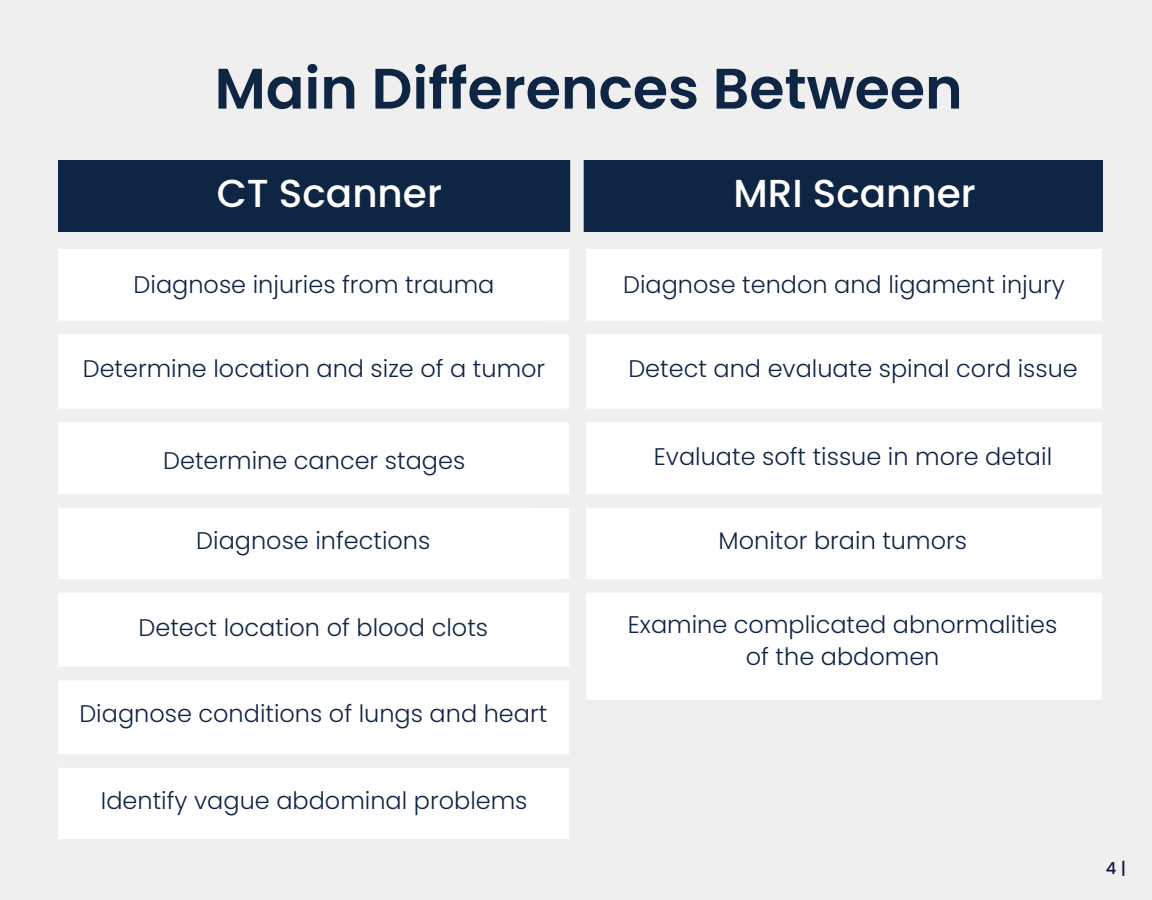
<style>
.page{position:relative;width:1152px;height:900px;background:#efefef}
.page>*{position:absolute;margin:0;border:0;box-sizing:border-box;transform-origin:0 0}
.t1{font:600 57px "Poppins";color:#0f2544}
.t2{font:500 39px "Poppins";color:#fff}
.t3{font:300 24px "Poppins";color:#0f2544}
.t4{font:500 16.5px "Poppins";color:#0e183a}
</style>
<div class="page">
<div style="left:58px;top:161px;width:517px;height:71px;background:#0f2544"></div>
<div style="left:58px;top:249px;width:511px;height:590px;background:#fff"></div>
<div style="left:58px;top:321px;width:559px;height:13px;background:#efefef"></div>
<div style="left:58px;top:494px;width:550px;height:14px;background:#efefef"></div>
<div style="left:58px;top:667px;width:559px;height:13px;background:#efefef"></div>
<div style="left:58px;top:409px;width:559px;height:13px;background:#efefef"></div>
<div style="left:58px;top:579px;width:559px;height:14px;background:#efefef"></div>
<div style="left:58px;top:754px;width:517px;height:14px;background:#efefef"></div>
<div style="left:554px;top:161px;width:549px;height:71px;background:#0f2544"></div>
<div style="left:586px;top:249px;width:516px;height:451px;background:#fff"></div>
<div style="left:540px;top:321px;width:562px;height:13px;background:#efefef"></div>
<div style="left:531px;top:494px;width:571px;height:14px;background:#efefef"></div>
<div style="left:561px;top:409px;width:542px;height:13px;background:#efefef"></div>
<div style="left:561px;top:579px;width:542px;height:14px;background:#efefef"></div>
<div style="left:570px;top:158px;width:14px;height:682px;background:#efefef"></div>
<p class="t1" style="left:215px;top:49px;width:750px">Main Differences Between</p>
<p class="t2" style="left:217px;top:166px;width:227px">CT Scanner</p>
<p class="t2" style="left:733px;top:166px;width:244px">MRI Scanner</p>
<p class="t3" style="left:134px;top:268px;width:362px">Diagnose injuries from trauma</p>
<p class="t3" style="left:623px;top:268px;width:443px">Diagnose tendon and ligament injury</p>
<p class="t3" style="left:83px;top:352px;width:464px">Determine location and size of a tumor</p>
<p class="t3" style="left:628px;top:352px;width:451px">Detect and evaluate spinal cord issue</p>
<p class="t3" style="left:163px;top:444px;width:304px">Determine cancer stages</p>
<p class="t3" style="left:654px;top:440px;width:400px">Evaluate soft tissue in more detail</p>
<p class="t3" style="left:196px;top:524px;width:236px">Diagnose infections</p>
<p class="t3" style="left:719px;top:524px;width:250px">Monitor brain tumors</p>
<p class="t3" style="left:139px;top:611px;width:351px">Detect location of blood clots</p>
<p class="t3" style="left:628px;top:608px;width:431px">Examine complicated abnormalities</p>
<p class="t3" style="left:746px;top:640px;width:195px">of the abdomen</p>
<p class="t3" style="left:79px;top:696px;width:469px">Diagnose conditions of lungs and heart</p>
<p class="t3" style="left:101px;top:784px;width:428px">Identify vague abdominal problems</p>
<p class="t4" style="left:1106px;top:857px;width:22px">4 |</p>
</div>
